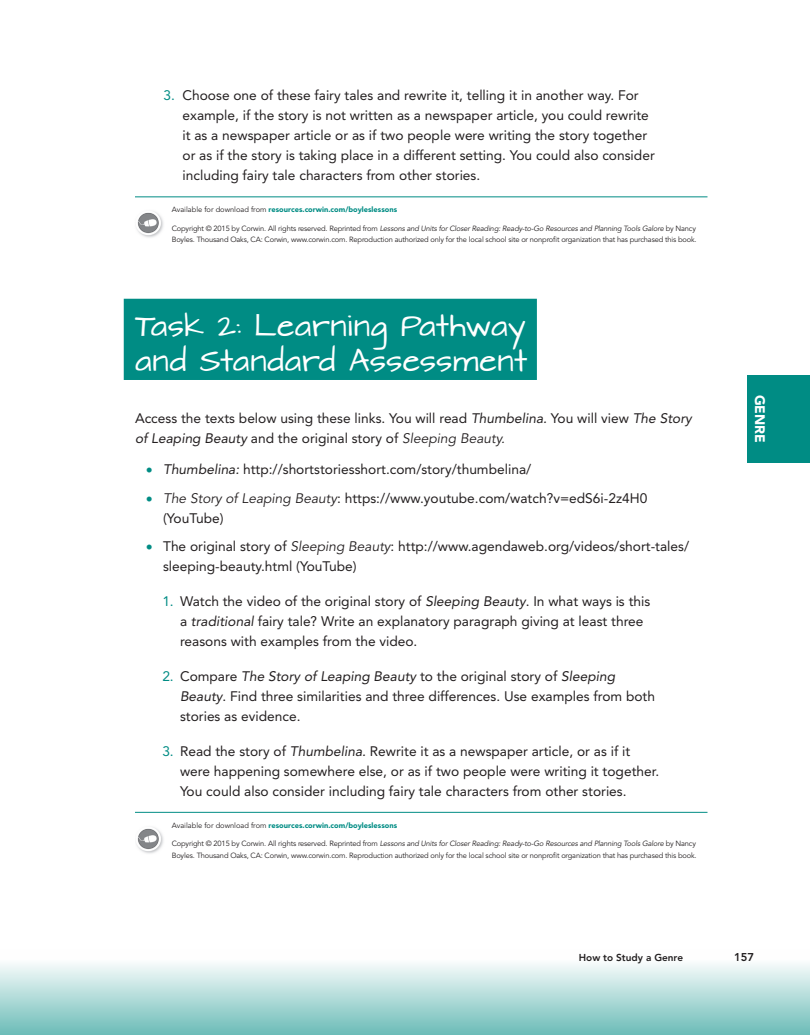
<style>
.page{position:relative;width:810px;height:1035px;background:#fff}
.page>*{position:absolute;margin:0;border:0;box-sizing:border-box;transform-origin:0 0}
.Task_Header{font:26.25px/35px "Architects Daughter";letter-spacing:.005em;color:#fff}
.Task_NL{font:13.75px/20px "Avenir LT Std";color:#231f20}
.Task_Text{font:13.75px/20px "Avenir LT Std";color:#231f20}
.t1{font:900 13.75px "Avenir LT Std";color:#fff}
.t2{font:800 11.25px "Avenir LT Std";color:#231f20}
.t3{font:800 10px "Avenir LT Std";color:#231f20}
.Copyright{font:7.5px/11.2px "Avenir LT Std";letter-spacing:-.02em;color:#231f20}
.Copyright-2{font:900 7.5px "Avenir LT Std";color:#008c84}
.s1{color:#008c84}
.s2{font-weight:400;color:#231f20}
.s3{font-style:italic}
</style>
<div class="page">
<div style="left:0;top:949px;width:810px;height:86px;background:linear-gradient(to bottom,#fff,#6ebdb9)"></div>
<div style="left:748px;top:375px;width:62px;height:87px;background:#008c84"></div>
<div style="left:124px;top:299px;width:413px;height:81px;background:#008c84"></div>
<hr style="left:135px;top:812px;width:573px;height:1px;background:#008c84">
<img style="left:136px;top:827px;width:28px;height:27px">
<hr style="left:135px;top:197px;width:573px;height:1px;background:#008c84">
<img style="left:136px;top:211px;width:28px;height:27px">
<p class="Task_NL" style="left:182px;top:86px;width:474px;text-indent:-19px"><span class="s1">3.</span> Choose one of these fairy tales and rewrite it, telling it in another way. For example, if the story is not written as a newspaper article, you could rewrite it as a newspaper article or as if two people were writing the story together or as if the story is taking place in a different setting. You could also consider including fairy tale characters from other stories.</p>
<p class="Copyright-2" style="left:172px;top:205px;width:227px"><span class="s2">Available for download from</span> resources.corwin.com/boyleslessons</p>
<p class="Copyright" style="left:172px;top:223px;width:526px">Copyright © 2015 by Corwin. All rights reserved. Reprinted from <span class="s3">Lessons and Units for Closer Reading: Ready-to-Go Resources and Planning Tools Galore</span> by Nancy<br>Boyles. Thousand Oaks, CA: Corwin, www.corwin.com. Reproduction authorized only for the local school site or nonprofit organization that has purchased this book.</p>
<p class="Task_Header" style="left:135px;top:310px;width:394px">Task 2: Learning Pathway and Standard Assessment</p>
<p class="Task_Text" style="left:135px;top:408px;width:558px">Access the texts below using these links. You will read <span class="s3">Thumbelina.</span> You will view <span class="s3">The Story of Leaping Beauty</span> and the original story of <span class="s3">Sleeping Beauty.</span></p>
<p class="Task_NL" style="left:146px;top:460px;width:386px"><span class="s1">•</span> <span class="s3">Thumbelina:</span> http://shortstoriesshort.com/story/thumbelina/</p>
<p class="Task_NL" style="left:163px;top:488px;width:486px;text-indent:-17px"><span class="s1">•</span> <span class="s3">The Story of Leaping Beauty</span>: https://www.youtube.com/watch?v=edS6i-2z4H0 (YouTube)</p>
<p class="Task_NL" style="left:163px;top:536px;width:528px;text-indent:-17px"><span class="s1">•</span> The original story of <span class="s3">Sleeping Beauty</span>: http://www.agendaweb.org/videos/short-tales/ sleeping-beauty.html (YouTube)</p>
<p class="Task_NL" style="left:180px;top:591px;width:472px;text-indent:-18px"><span class="s1">1.</span> Watch the video of the original story of <span class="s3">Sleeping Beauty</span>. In what ways is this a <span class="s3">traditional</span> fairy tale? Write an explanatory paragraph giving at least three reasons with examples from the video.</p>
<p class="Task_NL" style="left:180px;top:666px;width:477px;text-indent:-18px"><span class="s1">2.</span> Compare <span class="s3">The Story of Leaping Beauty</span> to the original story of <span class="s3">Sleeping<br>Beauty</span>. Find three similarities and three differences. Use examples from both stories as evidence.</p>
<p class="Task_NL" style="left:180px;top:741px;width:481px;text-indent:-18px"><span class="s1">3.</span> Read the story of <span class="s3">Thumbelina.</span> Rewrite it as a newspaper article, or as if it were happening somewhere else, or as if two people were writing it together.<br>You could also consider including fairy tale characters from other stories.</p>
<p class="Copyright-2" style="left:172px;top:821px;width:227px"><span class="s2">Available for download from</span> resources.corwin.com/boyleslessons</p>
<p class="Copyright" style="left:172px;top:838px;width:526px">Copyright © 2015 by Corwin. All rights reserved. Reprinted from <span class="s3">Lessons and Units for Closer Reading: Ready-to-Go Resources and Planning Tools Galore</span> by Nancy<br>Boyles. Thousand Oaks, CA: Corwin, www.corwin.com. Reproduction authorized only for the local school site or nonprofit organization that has purchased this book.</p>
<p class="t1" style="left:768px;top:395px;width:50px;rotate:90deg">GENRE</p>
<p class="t3" style="left:579px;top:951px;width:106px">How to Study a Genre</p>
<p class="t2" style="left:734px;top:950px;width:21px">157</p>
</div>
